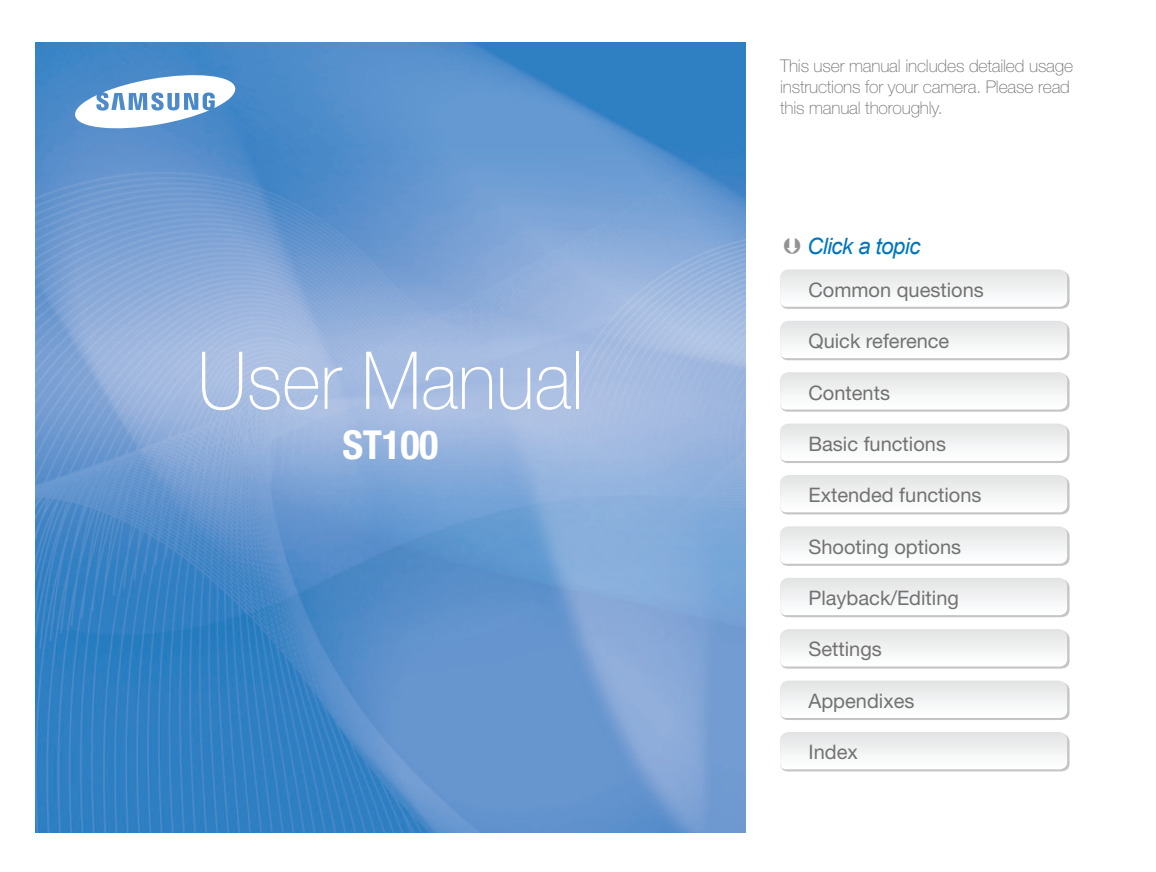
<style>
.page{position:relative;width:1156px;height:872px;background:#fff}
.page>*{position:absolute;margin:0;border:0;box-sizing:border-box;transform-origin:0 0}
.t1{font:100 80px "Helvetica Neue";color:#fff;scale:.92 1}
.t2{font:700 condensed 40px "Helvetica Neue";letter-spacing:-.01em;color:#fff}
.t3{font:italic 22.5px "Arial";letter-spacing:-.03em;color:#0076bf}
.t4{font:20px "Helvetica Neue";color:#727272}
.t5{font:100 17.5px/21.2px "Helvetica Neue";letter-spacing:-.01em;color:#727272}
</style>
<div class="page">
<svg style="left:780px;top:680px;width:289px;height:40px"></svg>
<svg style="left:780px;top:732px;width:289px;height:39px"></svg>
<svg style="left:780px;top:269px;width:289px;height:40px"></svg>
<svg style="left:780px;top:321px;width:289px;height:39px"></svg>
<svg style="left:780px;top:372px;width:289px;height:39px"></svg>
<svg style="left:780px;top:423px;width:289px;height:40px"></svg>
<svg style="left:780px;top:475px;width:289px;height:39px"></svg>
<svg style="left:780px;top:526px;width:289px;height:40px"></svg>
<svg style="left:780px;top:578px;width:289px;height:39px"></svg>
<svg style="left:780px;top:629px;width:289px;height:39px"></svg>
<img style="left:35px;top:43px;width:710px;height:789px">
<svg style="left:75px;top:75px;width:160px;height:53px"></svg>
<h1 class="t1" style="left:197px;top:352px;width:421px">User Manual</h1>
<h2 class="t2" style="left:342px;top:430px;width:97px">ST100</h2>
<p class="t5" style="left:780px;top:56px;width:294px">This user manual includes detailed usage instructions for your camera. Please read this manual thoroughly.</p>
<p class="t3" style="left:806px;top:233px;width:115px">Click a topic</p>
<p class="t4" style="left:808px;top:283px;width:177px">Common questions</p>
<p class="t4" style="left:808px;top:334px;width:142px">Quick reference</p>
<p class="t4" style="left:808px;top:385px;width:83px">Contents</p>
<p class="t4" style="left:808px;top:437px;width:139px">Basic functions</p>
<p class="t4" style="left:808px;top:488px;width:174px">Extended functions</p>
<p class="t4" style="left:808px;top:539px;width:154px">Shooting options</p>
<p class="t4" style="left:808px;top:591px;width:152px">Playback/Editing</p>
<p class="t4" style="left:808px;top:642px;width:75px">Settings</p>
<p class="t4" style="left:808px;top:693px;width:107px">Appendixes</p>
<p class="t4" style="left:808px;top:744px;width:51px">Index</p>
</div>
